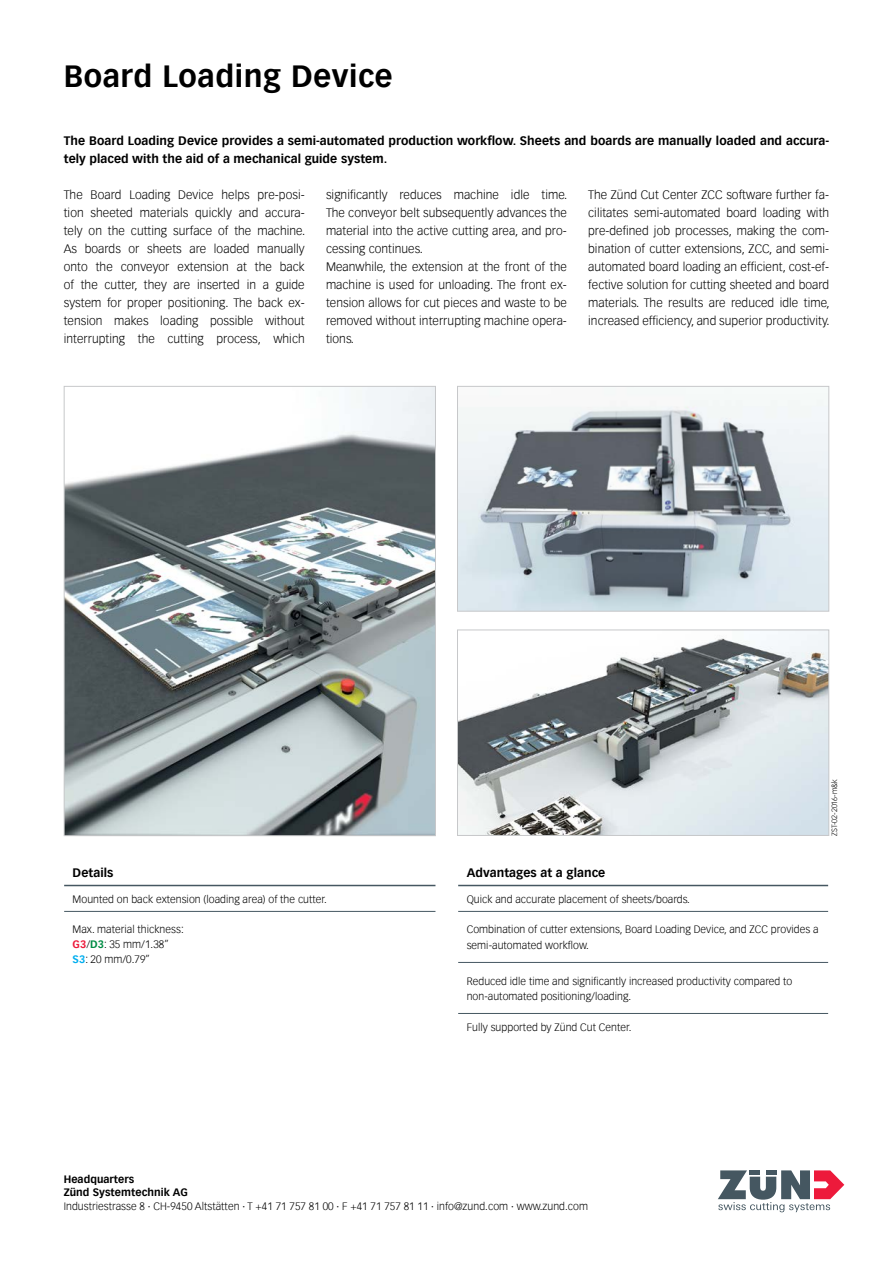
<style>
.page{position:relative;width:893px;height:1263px;background:#fff}
.page>*{position:absolute;margin:0;border:0;box-sizing:border-box;transform-origin:0 0}
.t1{font:700 30px "Vectora Com";letter-spacing:.02em;color:#000}
.t2{font:300 12px/18px "Vectora Com";letter-spacing:.005em;color:#000;text-align:justify}
.t3{font:700 12px/18px "Vectora Com";letter-spacing:.005em;color:#000}
.t4{font:300 10.5px/15px "Vectora Com";letter-spacing:.005em;color:#000}
.t5{font:700 10.5px/13.5px "Vectora Com";letter-spacing:.005em;color:#000}
.t6{font:300 7.5px "Vectora Com";letter-spacing:.005em;color:#000}
.s1{font-weight:700;color:#ed1a3b}
.s2{font-weight:700;color:#008c44}
.s3{font-weight:700;color:#00aeef}
</style>
<div class="page">
<img style="left:459px;top:399px;width:368px;height:211px">
<div style="left:457px;top:386px;width:372px;height:226px;border:1px solid #c7c8ca"></div>
<img style="left:459px;top:632px;width:368px;height:202px">
<div style="left:457px;top:630px;width:372px;height:206px;border:1px solid #c7c8ca"></div>
<img style="left:66px;top:388px;width:368px;height:446px">
<svg style="left:718px;top:1170px;width:126px;height:42px"></svg>
<hr style="left:458px;top:911px;width:370px;height:1px;background:#455761">
<hr style="left:458px;top:962px;width:370px;height:1px;background:#455761">
<hr style="left:458px;top:1013px;width:370px;height:1px;background:#455761">
<hr style="left:458px;top:885px;width:370px;height:1px;background:#455761">
<hr style="left:64px;top:911px;width:371px;height:1px;background:#455761">
<hr style="left:64px;top:885px;width:371px;height:1px;background:#455761">
<h1 class="t1" style="left:64px;top:58px;width:330px">Board Loading Device</h1>
<p class="t3" style="left:64px;top:132px;width:767px">The Board Loading Device provides a semi-automated production workflow. Sheets and boards are manually loaded and accura&shy;tely placed with the aid of a mechanical guide system.</p>
<p class="t2" style="left:64px;top:186px;width:243px">The Board Loading Device helps pre-posi&shy;tion sheeted materials quickly and accura&shy;tely on the cutting surface of the machine.<br>As boards or sheets are loaded manually onto the conveyor extension at the back of the cutter, they are inserted in a guide system for proper positioning. The back ex&shy;tension makes loading possible without interrupting the cutting process, which</p>
<p class="t2" style="left:326px;top:186px;width:243px;text-align:left">significantly reduces machine idle time.<br>The conveyor belt subsequently advances the material into the active cutting area, and pro&shy;cessing continues.<br>Meanwhile, the extension at the front of the machine is used for unloading. The front ex&shy;tension allows for cut pieces and waste to be removed without interrupting machine opera&shy;tions.</p>
<p class="t2" style="left:588px;top:186px;width:243px">The Zünd Cut Center ZCC software further fa&shy;cilitates semi-automated board loading with pre-defined job processes, making the com&shy;bination of cutter extensions, ZCC, and semi&shy;automated board loading an efficient, cost-ef&shy;fective solution for cutting sheeted and board materials. The results are reduced idle time, increased efficiency, and superior productivity.</p>
<p class="t3" style="left:73px;top:863px;width:42px">Details</p>
<p class="t4" style="left:73px;top:891px;width:256px">Mounted on back extension (loading area) of the cutter.</p>
<p class="t4" style="left:73px;top:921px;width:113px">Max. material thickness:<br><span class="s1">G3</span>/<span class="s2">D3</span>: 35 mm/1.38”<br><span class="s3">S3</span>: 20 mm/0.79”</p>
<p class="t3" style="left:467px;top:863px;width:140px">Advantages at a glance</p>
<p class="t4" style="left:467px;top:891px;width:225px">Quick and accurate placement of sheets/boards.</p>
<p class="t4" style="left:467px;top:922px;width:353px">Combination of cutter extensions, Board Loading Device, and ZCC provides a semi-automated workflow.</p>
<p class="t4" style="left:467px;top:973px;width:327px">Reduced idle time and significantly increased productivity compared to non-automated positioning/loading.</p>
<p class="t4" style="left:467px;top:1019px;width:166px">Fully supported by Zünd Cut Center.</p>
<p class="t6" style="left:830px;top:836px;width:58px;rotate:-90deg">ZST-02-2016-m&amp;k</p>
<p class="t5" style="left:64px;top:1172px;width:126px">Headquarters<br>Zünd Systemtechnik AG</p>
<p class="t4" style="left:64px;top:1198px;width:526px">Industriestrasse 8 ∙ CH-9450 Altstätten ∙ T +41 71 757 81 00 ∙ F +41 71 757 81 11 ∙ info@zund.com ∙ www.zund.com</p>
</div>
